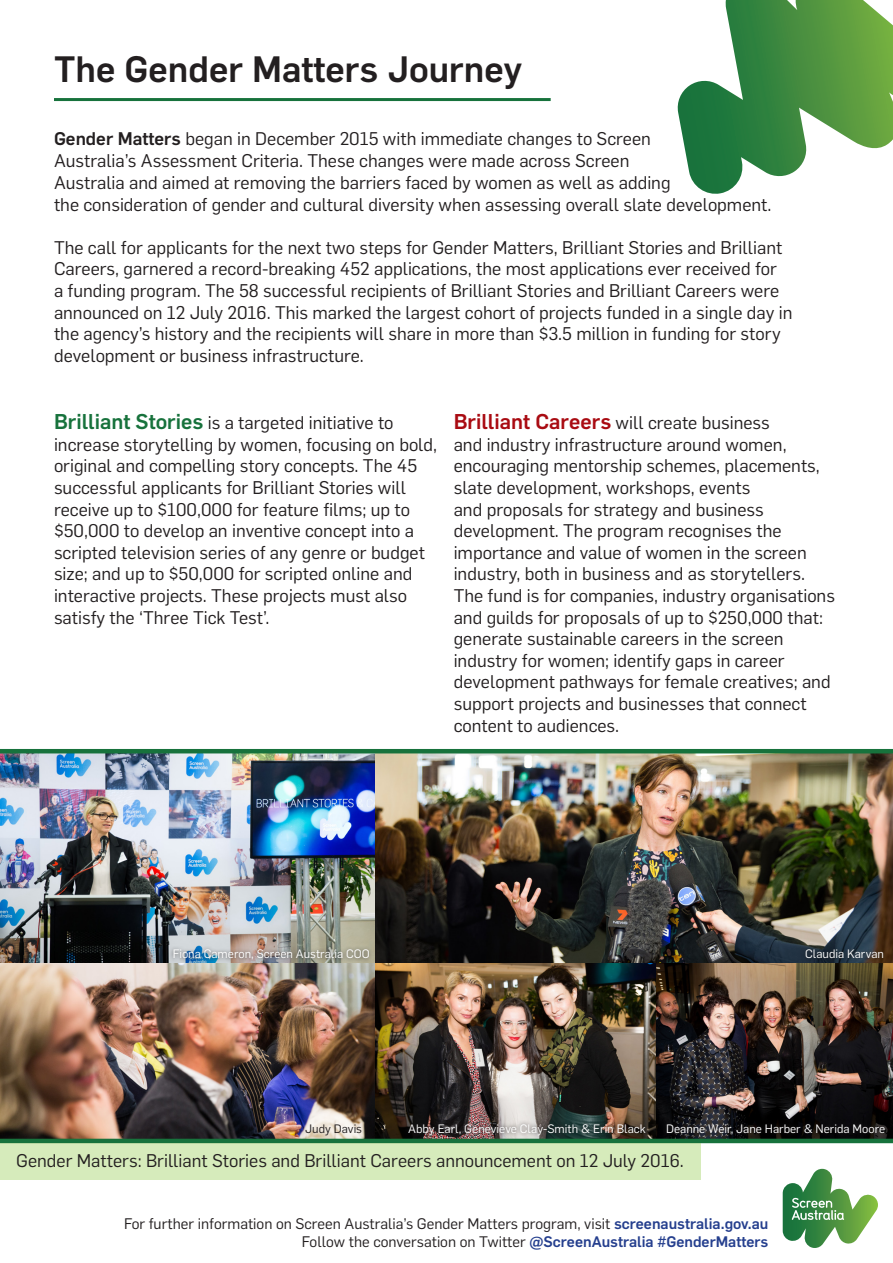
<style>
.page{position:relative;width:893px;height:1263px;background:#fff}
.page>*{position:absolute;margin:0;border:0;box-sizing:border-box;transform-origin:0 0}
.t1{font:500 36px "Flama";color:#231f20}
.t2{font:18px/21.6px "Flama";color:#231f20}
.t3{font:15px/18px "Flama";color:#231f20;text-align:right}
.t4{font:12px "Flama";color:#fff}
.t5{font:12px "Flama";color:#231f20}
.s1{font-weight:500}
.s2{font-weight:500;font-size:21px;color:#17723c}
.s3{font-weight:500;font-size:21px;color:#a90b12}
.s4{font-weight:500;color:#253f8e}
</style>
<div class="page">
<svg style="left:677px;top:0;width:216px;height:194px"></svg>
<svg style="left:783px;top:1169px;width:95px;height:79px"></svg>
<img style="left:0;top:749px;width:893px;height:394px">
<div style="left:169px;top:946px;width:204px;height:18px;background:#231f20;opacity:.75"></div>
<div style="left:801px;top:946px;width:86px;height:17px;background:#231f20;opacity:.75"></div>
<div style="left:404px;top:1120px;width:245px;height:20px;background:#231f20;opacity:.75"></div>
<div style="left:662px;top:1120px;width:227px;height:18px;background:#231f20;opacity:.75"></div>
<div style="left:0;top:1143px;width:701px;height:37px;background:#d6ebbb"></div>
<hr style="left:54px;top:98px;width:497px;height:3px;background:#17723c">
<p class="t1" style="left:54px;top:49px;width:470px">The Gender Matters Journey</p>
<p class="t2" style="left:54px;top:128px;width:598px"><span class="s1">Gender Matters</span> began in December 2015 with immediate changes to Screen</p>
<p class="t2" style="left:54px;top:150px;width:719px">Australia’s Assessment Criteria. These changes were made across Screen<br>Australia and aimed at removing the barriers faced by women as well as adding<br>the consideration of gender and cultural diversity when assessing overall slate development.</p>
<p class="t2" style="left:54px;top:236px;width:740px">The call for applicants for the next two steps for Gender Matters, Brilliant Stories and Brilliant Careers, garnered a record-breaking 452 applications, the most applications ever received for<br>a funding program. The 58 successful recipients of Brilliant Stories and Brilliant Careers were announced on 12 July 2016. This marked the largest cohort of projects funded in a single day in the agency’s history and the recipients will share in more than $3.5 million in funding for story development or business infrastructure.</p>
<p class="t2" style="left:54px;top:412px;width:385px"><span class="s2">Brilliant Stories</span> is a targeted initiative to increase storytelling by women, focusing on bold, original and compelling story concepts. The 45 successful applicants for Brilliant Stories will receive up to $100,000 for feature films; up to $50,000 to develop an inventive concept into a scripted television series of any genre or budget size; and up to $50,000 for scripted online and interactive projects. These projects must also satisfy the ‘Three Tick Test’.</p>
<p class="t2" style="left:454px;top:412px;width:383px"><span class="s3">Brilliant Careers</span> will create business<br>and industry infrastructure around women, encouraging mentorship schemes, placements, slate development, workshops, events<br>and proposals for strategy and business development. The program recognises the importance and value of women in the screen industry, both in business and as storytellers.<br>The fund is for companies, industry organisations and guilds for proposals of up to $250,000 that: generate sustainable careers in the screen industry for women; identify gaps in career development pathways for female creatives; and support projects and businesses that connect content to audiences.</p>
<p class="t4" style="left:173px;top:947px;width:199px">Fiona Cameron, Screen Australia COO</p>
<p class="t4" style="left:805px;top:947px;width:80px">Claudia Karvan</p>
<p class="t5" style="left:305px;top:1121px;width:58px">Judy Davis</p>
<p class="t4" style="left:408px;top:1121px;width:239px">Abby Earl, Genevieve Clay-Smith &amp; Erin Black</p>
<p class="t4" style="left:666px;top:1121px;width:221px">Deanne Weir, Jane Harber &amp; Nerida Moore</p>
<p class="t2" style="left:16px;top:1149px;width:669px">Gender Matters: Brilliant Stories and Brilliant Careers announcement on 12 July 2016.</p>
<p class="t3" style="left:124px;top:1214px;width:646px">For further information on Screen Australia’s Gender Matters program, visit <span class="s4">screenaustralia.gov.au<br></span>Follow the conversation on Twitter <span class="s4">@ScreenAustralia #GenderMatters</span></p>
</div>
